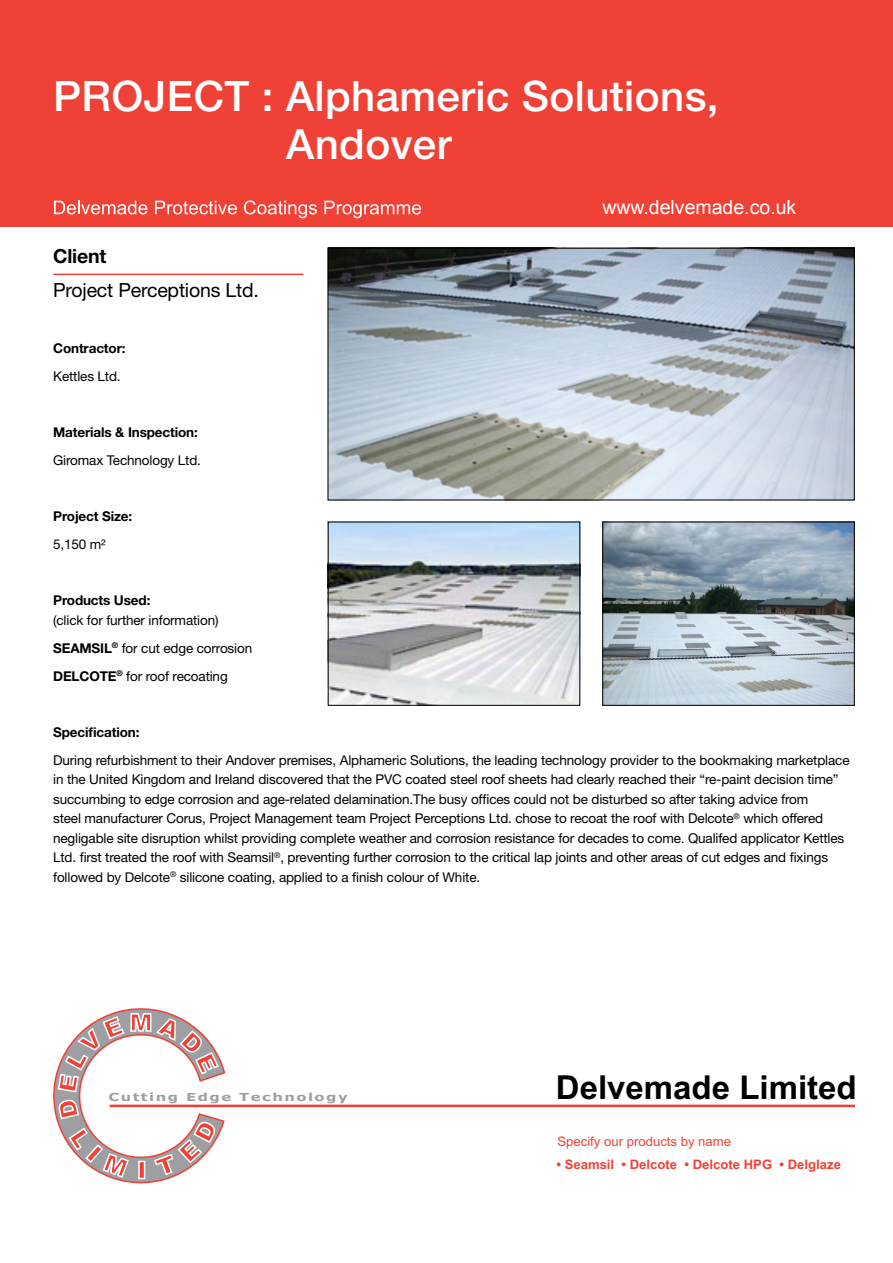
<style>
.page{position:relative;width:893px;height:1263px;background:#fff}
.page>*{position:absolute;margin:0;border:0;box-sizing:border-box;transform-origin:0 0}
.t1{font:500 42px/48px "Helvetica Neue";letter-spacing:.01em;color:#fff}
.t2{font:700 33px "Arial";color:#000}
.t3{font:19.5px "Helvetica Neue";letter-spacing:-.01em;color:#000}
.t4{font:19.5px "Arial";color:#fff}
.t5{font:700 19.5px "Helvetica Neue";letter-spacing:-.01em;color:#000}
.t6{font:13.5px/19.5px "Helvetica Neue";letter-spacing:-.01em;color:#000}
.t7{font:700 13.5px "Helvetica Neue";letter-spacing:-.01em;color:#000}
.t8{font:700 13.2px "Arial";color:#ef4136}
.t9{font:13.2px "Arial";color:#ef4136}
.t10{font:700 11.1px "Verdana";letter-spacing:.1em;color:#9d9fa2;scale:1.33 1}
.s1{font-weight:700}
</style>
<div class="page">
<hr style="left:110px;top:1104px;width:745px;height:3px;background:#ef4136">
<svg style="left:53px;top:1008px;width:173px;height:176px"></svg>
<div style="left:0;top:0;width:893px;height:227px;background:#ef4136"></div>
<img style="left:330px;top:250px;width:523px;height:248px">
<div style="left:328px;top:248px;width:527px;height:252px;border:1px solid #000"></div>
<img style="left:330px;top:524px;width:248px;height:180px">
<div style="left:328px;top:522px;width:252px;height:184px;border:1px solid #000"></div>
<img style="left:604px;top:524px;width:249px;height:180px">
<div style="left:602px;top:522px;width:253px;height:184px;border:1px solid #000"></div>
<svg style="left:54px;top:201px;width:93px;height:13px"></svg>
<svg style="left:155px;top:201px;width:82px;height:13px"></svg>
<svg style="left:244px;top:200px;width:73px;height:18px"></svg>
<svg style="left:324px;top:201px;width:97px;height:17px"></svg>
<hr style="left:53px;top:274px;width:250px;height:1px;background:#ef4136">
<h1 class="t1" style="left:286px;top:72px;width:434px;text-indent:-233px">PROJECT : Alphameric Solutions,<br>Andover</h1>
<h3 class="t5" style="left:53px;top:244px;width:55px">Client</h3>
<h3 class="t3" style="left:53px;top:279px;width:207px">Project Perceptions Ltd.</h3>
<p class="t7" style="left:53px;top:340px;width:74px">Contractor:</p>
<p class="t6" style="left:53px;top:366px;width:69px">Kettles Ltd.</p>
<p class="t7" style="left:53px;top:424px;width:146px">Materials &amp; Inspection:</p>
<p class="t6" style="left:53px;top:450px;width:149px">Giromax Technology Ltd.</p>
<p class="t7" style="left:53px;top:508px;width:81px">Project Size:</p>
<p class="t6" style="left:53px;top:535px;width:54px">5,150 m²</p>
<p class="t7" style="left:53px;top:592px;width:99px">Products Used:</p>
<p class="t6" style="left:53px;top:606px;width:201px;line-height:28px">(click for further information)<br><span class="s1">SEAMSIL</span><sup>®</sup> for cut edge corrosion<br><span class="s1">DELCOTE</span><sup>®</sup> for roof recoating</p>
<h3 class="t4" style="left:602px;top:195px;width:195px">www.delvemade.co.uk</h3>
<p class="t7" style="left:53px;top:724px;width:88px">Specification:</p>
<p class="t6" style="left:53px;top:750px;width:798px">During refurbishment to their Andover premises, Alphameric Solutions, the leading technology provider to the bookmaking marketplace in the United Kingdom and Ireland discovered that the PVC coated steel roof sheets had clearly reached their “re-paint decision time” succumbing to edge corrosion and age-related delamination.The busy offices could not be disturbed so after taking advice from<br>steel manufacturer Corus, Project Management team Project Perceptions Ltd. chose to recoat the roof with Delcote<sup>®</sup> which offered negligable site disruption whilst providing complete weather and corrosion resistance for decades to come. Qualifed applicator Kettles Ltd. first treated the roof with Seamsil<sup>®</sup>, preventing further corrosion to the critical lap joints and other areas of cut edges and fixings followed by Delcote<sup>®</sup> silicone coating, applied to a finish colour of White.</p>
<p class="t10" style="left:109px;top:1089px;width:181px">Cutting Edge Technology</p>
<h2 class="t2" style="left:556px;top:1065px;width:302px">Delvemade Limited</h2>
<p class="t9" style="left:557px;top:1133px;width:175px">Specify our products by name</p>
<p class="t8" style="left:556px;top:1156px;width:286px">• Seamsil • Delcote • Delcote HPG • Delglaze</p>
</div>
